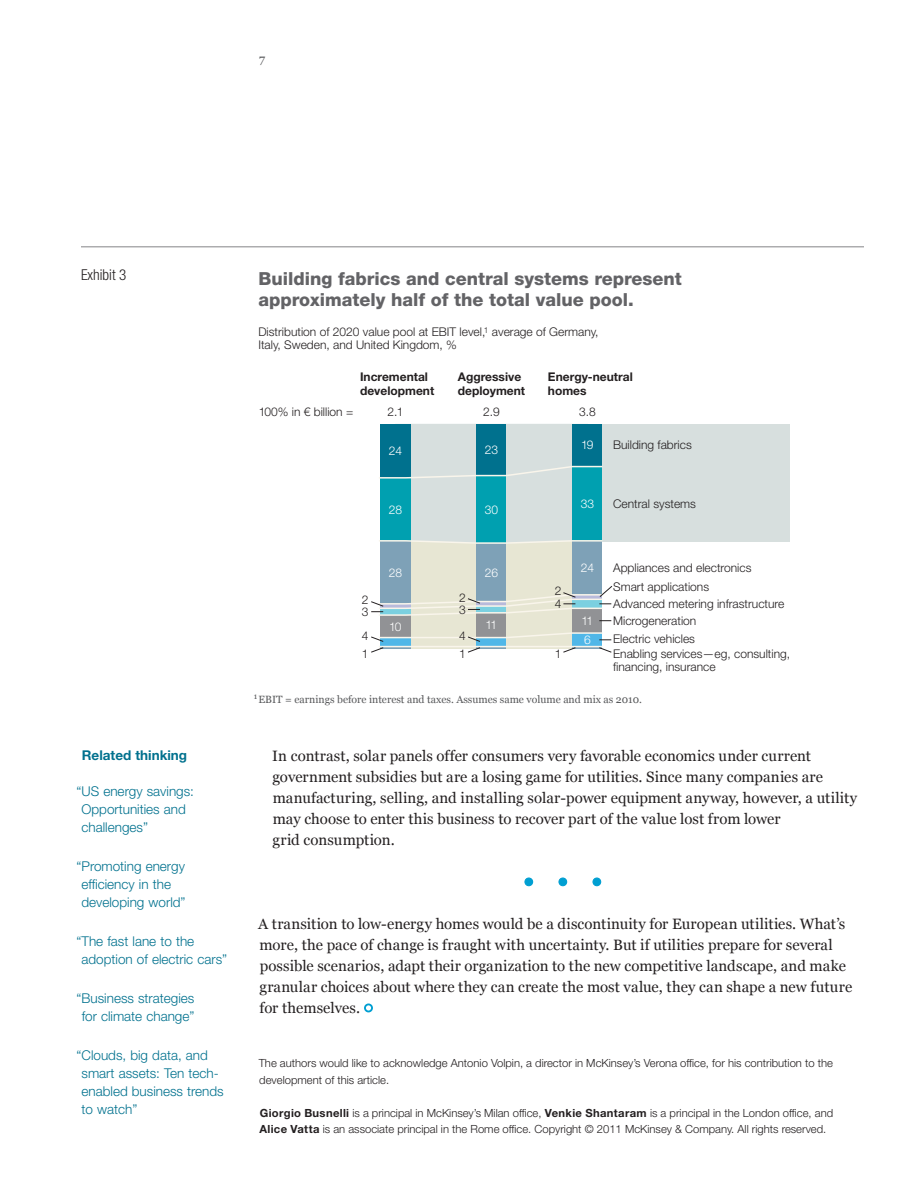
<style>
.page{position:relative;width:918px;height:1188px;background:#fff}
.page>*{position:absolute;margin:0;border:0;box-sizing:border-box;transform-origin:0 0}
.t1{font:800 18px/21px "Helvetica Neue LT Std";color:#636366}
.Text{font:15px/21px "Georgia";letter-spacing:.005em;color:#231f20}
.t2{font:300 condensed 15px "Helvetica Neue LT Std";color:#231f20}
.t3{font:300 13.5px/18px "Helvetica Neue LT Std";color:#00718e}
.t4{font:700 13.5px "Helvetica Neue LT Std";color:#00718e}
.t5{font:300 12px/17.9px "Helvetica Neue LT Std";color:#231f20}
.t6{font:700 12px/13.5px "Helvetica Neue LT Std";color:#231f20}
.t7{font:300 12px/19.2px "Helvetica Neue LT Std";color:#fff}
.t8{font:12px "Georgia";color:#57585a}
.Author_Credits{font:300 11.25px/16.5px "Helvetica Neue LT Std";color:#231f20}
.t9{font:10.5px "Georgia";color:#57585a}
.s1{font-weight:700}
</style>
<div class="page">
<div style="left:559px;top:878px;width:8px;height:8px;background:#009fd2;border-radius:50%"></div>
<div style="left:558px;top:877px;width:9px;height:9px;border:1px solid #009fd2;border-radius:50%"></div>
<div style="left:593px;top:878px;width:8px;height:8px;background:#009fd2;border-radius:50%"></div>
<div style="left:592px;top:877px;width:9px;height:9px;border:1px solid #009fd2;border-radius:50%"></div>
<div style="left:525px;top:878px;width:8px;height:8px;background:#009fd2;border-radius:50%"></div>
<div style="left:524px;top:877px;width:9px;height:9px;border:1px solid #009fd2;border-radius:50%"></div>
<div style="left:364px;top:1003px;width:9px;height:9px;border:2px solid #009fd2;border-radius:50%"></div>
<div style="left:395px;top:424px;width:193px;height:225px;background:#e7e6d3"></div>
<div style="left:586px;top:424px;width:204px;height:118px;background:#d7dfde"></div>
<div style="left:380px;top:615px;width:30px;height:23px;background:#919295"></div>
<div style="left:380px;top:541px;width:30px;height:63px;background:#7ea1b7"></div>
<div style="left:476px;top:613px;width:30px;height:25px;background:#919295"></div>
<div style="left:476px;top:543px;width:30px;height:59px;background:#7ea1b7"></div>
<div style="left:572px;top:608px;width:30px;height:25px;background:#919295"></div>
<div style="left:572px;top:541px;width:30px;height:54px;background:#7ea1b7"></div>
<svg style="left:379px;top:424px;width:224px;height:121px"></svg>
<svg style="left:371px;top:632px;width:241px;height:21px"></svg>
<svg style="left:371px;top:586px;width:241px;height:35px"></svg>
<hr style="left:81px;top:247px;width:783px;height:1px;background:#848488">
<p class="t8" style="left:259px;top:52px;width:8px">7</p>
<p class="t2" style="left:81px;top:266px;width:47px">Exhibit 3</p>
<p class="t4" style="left:82px;top:746px;width:107px">Related thinking</p>
<p class="t3" style="left:82px;top:782px;width:114px;text-indent:-5px">“US energy savings:<br>Opportunities and challenges”</p>
<p class="t3" style="left:81px;top:857px;width:106px;text-indent:-5px">“Promoting energy efficiency in the developing world”</p>
<p class="t3" style="left:82px;top:932px;width:147px;text-indent:-5px">“The fast lane to the adoption of electric cars”</p>
<p class="t3" style="left:77px;top:989px;width:119px;text-align:center">“Business strategies for climate change”</p>
<p class="t3" style="left:82px;top:1046px;width:144px;text-indent:-5px">“Clouds, big data, and smart assets: Ten tech&shy;enabled business trends to watch”</p>
<p class="t1" style="left:258px;top:268px;width:425px">Building fabrics and central systems represent approximately half of the total value pool.</p>
<p class="t5" style="left:258px;top:325px;width:342px;line-height:13.5px">Distribution of 2020 value pool at EBIT level,<sup>1</sup> average of Germany,<br>Italy, Sweden, and United Kingdom, %</p>
<p class="t6" style="left:360px;top:370px;width:76px">Incremental development</p>
<p class="t6" style="left:458px;top:370px;width:69px">Aggressive deployment</p>
<p class="t6" style="left:548px;top:370px;width:86px">Energy-neutral homes</p>
<p class="t5" style="left:259px;top:403px;width:96px">100% in € billion =</p>
<p class="t5" style="left:387px;top:403px;width:17px">2.1</p>
<p class="t5" style="left:483px;top:403px;width:18px">2.9</p>
<p class="t5" style="left:579px;top:403px;width:18px">3.8</p>
<p class="t7" style="left:389px;top:441px;width:15px">24</p>
<p class="t7" style="left:485px;top:440px;width:15px">23</p>
<p class="t7" style="left:581px;top:435px;width:14px">19</p>
<p class="t5" style="left:613px;top:436px;width:80px">Building fabrics</p>
<p class="t7" style="left:389px;top:499px;width:15px">28</p>
<p class="t7" style="left:485px;top:499px;width:15px">30</p>
<p class="t7" style="left:581px;top:494px;width:15px">33</p>
<p class="t5" style="left:613px;top:495px;width:84px">Central systems</p>
<p class="t5" style="left:362px;top:594px;width:8px;line-height:11.9px">2<br>3</p>
<p class="t5" style="left:362px;top:627px;width:8px">4<br>1</p>
<p class="t7" style="left:389px;top:562px;width:15px">28</p>
<p class="t7" style="left:389px;top:616px;width:14px">10</p>
<p class="t5" style="left:459px;top:592px;width:8px;line-height:11.7px">2<br>3</p>
<p class="t5" style="left:459px;top:627px;width:8px">4<br>1</p>
<p class="t7" style="left:485px;top:562px;width:15px">26</p>
<p class="t7" style="left:485px;top:615px;width:13px">11</p>
<p class="t5" style="left:555px;top:584px;width:8px;line-height:12.9px">2<br>4</p>
<p class="t5" style="left:555px;top:645px;width:8px">1</p>
<p class="t7" style="left:581px;top:558px;width:15px">24</p>
<p class="t7" style="left:581px;top:611px;width:13px">11<br>6</p>
<p class="t5" style="left:613px;top:558px;width:140px;line-height:18.8px">Appliances and electronics<br>Smart applications</p>
<p class="t5" style="left:613px;top:594px;width:173px">Advanced metering infrastructure</p>
<p class="t5" style="left:613px;top:612px;width:85px">Microgeneration</p>
<p class="t5" style="left:613px;top:631px;width:178px;line-height:15px">Electric vehicles<br>Enabling services—eg, consulting,</p>
<p class="t5" style="left:613px;top:658px;width:104px">financing, insurance</p>
<p class="t9" style="left:254px;top:693px;width:390px"><sup>1</sup> EBIT = earnings before interest and taxes. Assumes same volume and mix as 2010.</p>
<p class="Text" style="left:272px;top:746px;width:586px">In contrast, solar panels offer consumers very favorable economics under current government subsidies but are a losing game for utilities. Since many companies are manufacturing, selling, and installing solar-power equipment anyway, however, a utility may choose to enter this business to recover part of the value lost from lower<br>grid consumption.</p>
<p class="Text" style="left:258px;top:914px;width:596px">A transition to low-energy homes would be a discontinuity for European utilities. What’s more, the pace of change is fraught with uncertainty. But if utilities prepare for several possible scenarios, adapt their organization to the new competitive landscape, and make granular choices about where they can create the most value, they can shape a new future for themselves.</p>
<p class="Author_Credits" style="left:259px;top:1055px;width:576px">The authors would like to acknowledge Antonio Volpin, a director in McKinsey’s Verona office, for his contribution to the development of this article.</p>
<p class="Author_Credits" style="left:259px;top:1104px;width:575px"><span class="s1">Giorgio Busnelli</span> is a principal in McKinsey’s Milan office, <span class="s1">Venkie Shantaram</span> is a principal in the London office, and<br><span class="s1">Alice Vatta</span> is an associate principal in the Rome office. Copyright © 2011 McKinsey &amp; Company. All rights reserved.</p>
</div>
